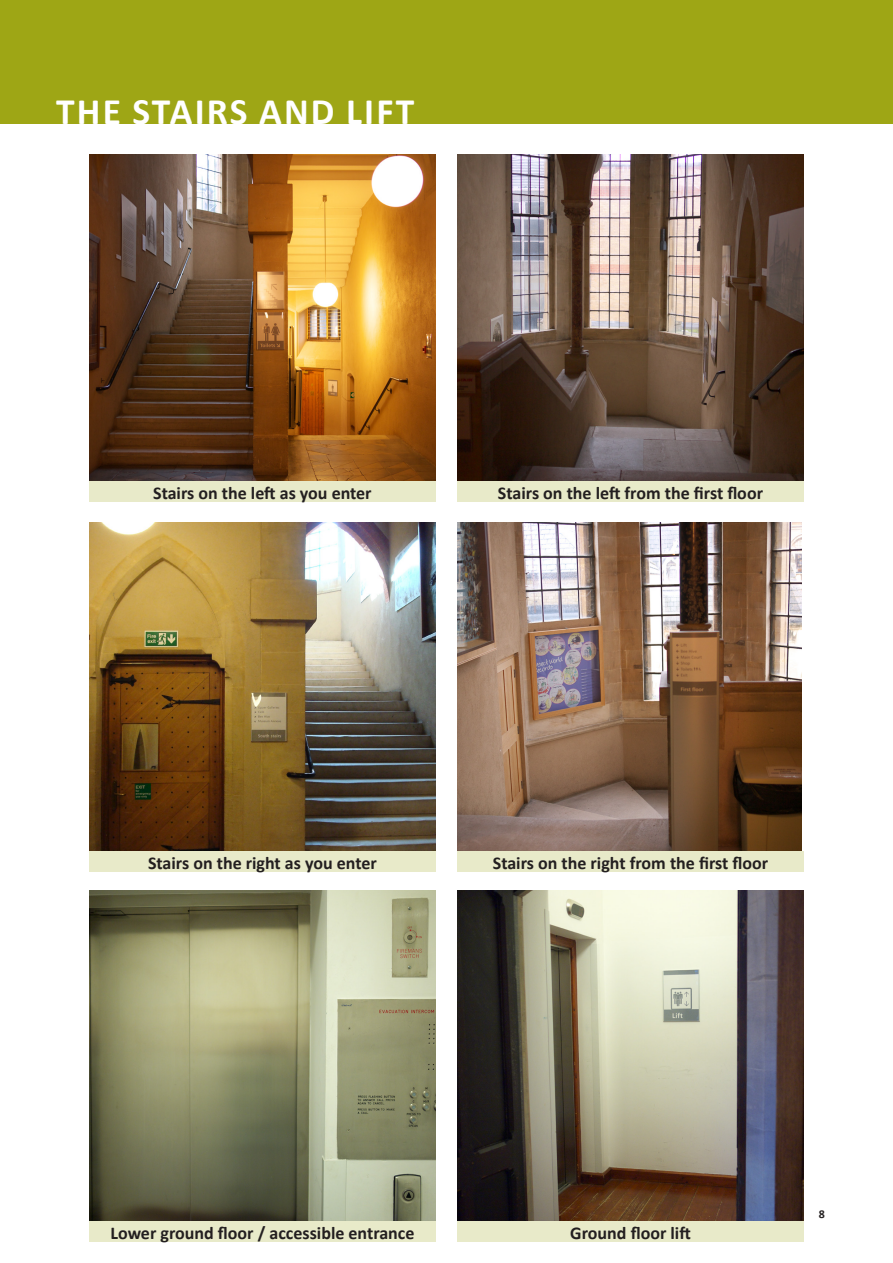
<style>
.page{position:relative;width:893px;height:1263px;background:#fff}
.page>*{position:absolute;margin:0;border:0;box-sizing:border-box;transform-origin:0 0}
.t1{font:700 37.5px "Calibri";letter-spacing:.06em;color:#fff}
.t2{font:700 18px "Calibri";color:#231f20}
.t3{font:700 12px "Calibri";color:#231f20}
</style>
<div class="page">
<div style="left:0;top:0;width:893px;height:123px;background:#9ea615"></div>
<img style="left:89px;top:154px;width:347px;height:328px">
<img style="left:457px;top:154px;width:347px;height:328px">
<img style="left:89px;top:523px;width:347px;height:328px">
<img style="left:457px;top:523px;width:344px;height:328px">
<img style="left:89px;top:891px;width:347px;height:330px">
<img style="left:458px;top:891px;width:345px;height:330px">
<div style="left:89px;top:482px;width:347px;height:20px;background:#e8eac9"></div>
<div style="left:89px;top:851px;width:347px;height:21px;background:#e8eac9"></div>
<div style="left:89px;top:1221px;width:347px;height:21px;background:#e8eac9"></div>
<div style="left:457px;top:482px;width:347px;height:20px;background:#e8eac9"></div>
<div style="left:457px;top:851px;width:347px;height:21px;background:#e8eac9"></div>
<div style="left:457px;top:1221px;width:347px;height:21px;background:#e8eac9"></div>
<p class="t1" style="left:56px;top:85px;width:360px">THE STAIRS AND LIFT</p>
<p class="t2" style="left:153px;top:480px;width:220px">Stairs on the left as you enter</p>
<p class="t2" style="left:498px;top:480px;width:267px">Stairs on the left from the first floor</p>
<p class="t2" style="left:148px;top:850px;width:230px">Stairs on the right as you enter</p>
<p class="t2" style="left:493px;top:850px;width:277px">Stairs on the right from the first floor</p>
<p class="t2" style="left:110px;top:1220px;width:306px">Lower ground floor / accessible entrance</p>
<p class="t2" style="left:570px;top:1220px;width:122px">Ground floor lift</p>
<p class="t3" style="left:819px;top:1205px;width:8px">8</p>
</div>
